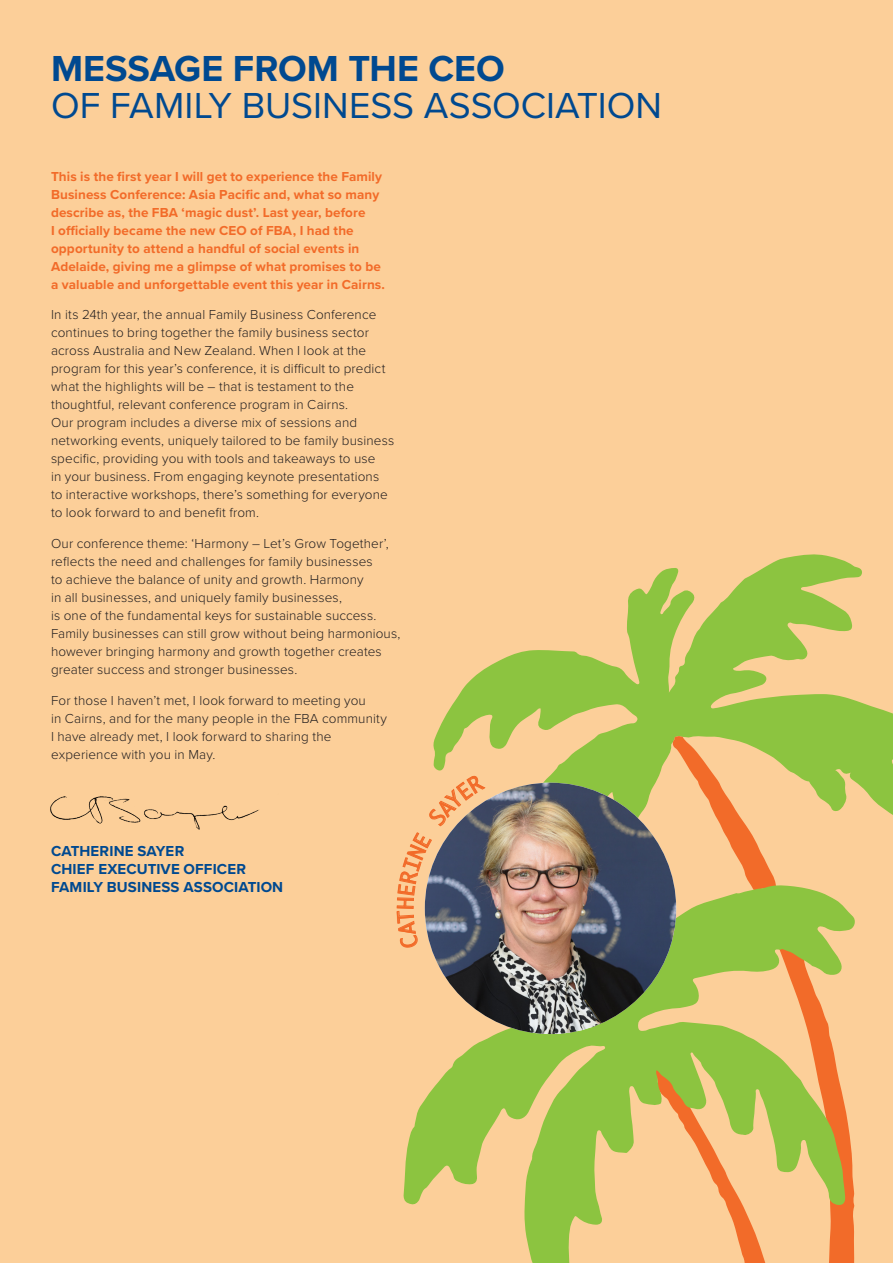
<style>
.page{position:relative;width:893px;height:1263px;background:#fccf99}
.page>*{position:absolute;margin:0;border:0;box-sizing:border-box;transform-origin:0 0}
.Heading___White{font:37.5px/37.5px "Proxima Nova";color:#004990}
.Sub_heading___white{font:700 15px/18px "Proxima Nova";letter-spacing:.01em;color:#004990}
.Body___white{font:300 13.5px/18px "Proxima Nova";letter-spacing:.01em;color:#231f20}
.Body___white-2{font:700 13.5px/18px "Proxima Nova";letter-spacing:.01em;color:#f26b29}
.s1{font-weight:700}
</style>
<div class="page">
<svg style="left:433px;top:554px;width:460px;height:321px"></svg>
<svg style="left:672px;top:735px;width:104px;height:150px"></svg>
<svg style="left:404px;top:885px;width:451px;height:378px"></svg>
<img style="left:50px;top:796px;width:209px;height:34px">
<img style="left:425px;top:783px;width:251px;height:251px;border-radius:126px">
<svg style="left:404px;top:870px;width:27px;height:79px"></svg>
<svg style="left:433px;top:774px;width:52px;height:52px"></svg>
<p class="Heading___White" style="left:51px;top:48px;width:612px"><span class="s1">MESSAGE FROM THE CEO<br></span>OF FAMILY BUSINESS ASSOCIATION</p>
<p class="Body___white-2" style="left:51px;top:167px;width:335px">This is the first year I will get to experience the Family Business Conference: Asia Pacific and, what so many describe as, the FBA ‘magic dust’. Last year, before<br>I officially became the new CEO of FBA, I had the opportunity to attend a handful of social events in Adelaide, giving me a glimpse of what promises to be a valuable and unforgettable event this year in Cairns.</p>
<p class="Body___white" style="left:51px;top:305px;width:345px">In its 24th year, the annual Family Business Conference continues to bring together the family business sector across Australia and New Zealand. When I look at the program for this year’s conference, it is difficult to predict what the highlights will be – that is testament to the thoughtful, relevant conference program in Cairns.<br>Our program includes a diverse mix of sessions and networking events, uniquely tailored to be family business specific, providing you with tools and takeaways to use<br>in your business. From engaging keynote presentations<br>to interactive workshops, there’s something for everyone to look forward to and benefit from.</p>
<p class="Body___white" style="left:51px;top:534px;width:351px">Our conference theme: ‘Harmony – Let’s Grow Together’, reflects the need and challenges for family businesses<br>to achieve the balance of unity and growth. Harmony<br>in all businesses, and uniquely family businesses,<br>is one of the fundamental keys for sustainable success.<br>Family businesses can still grow without being harmonious, however bringing harmony and growth together creates greater success and stronger businesses.</p>
<p class="Body___white" style="left:51px;top:691px;width:337px">For those I haven’t met, I look forward to meeting you<br>in Cairns, and for the many people in the FBA community I have already met, I look forward to sharing the experience with you in May.</p>
<p class="Sub_heading___white" style="left:51px;top:842px;width:234px">CATHERINE SAYER<br>CHIEF EXECUTIVE OFFICER<br>FAMILY BUSINESS ASSOCIATION</p>
</div>
